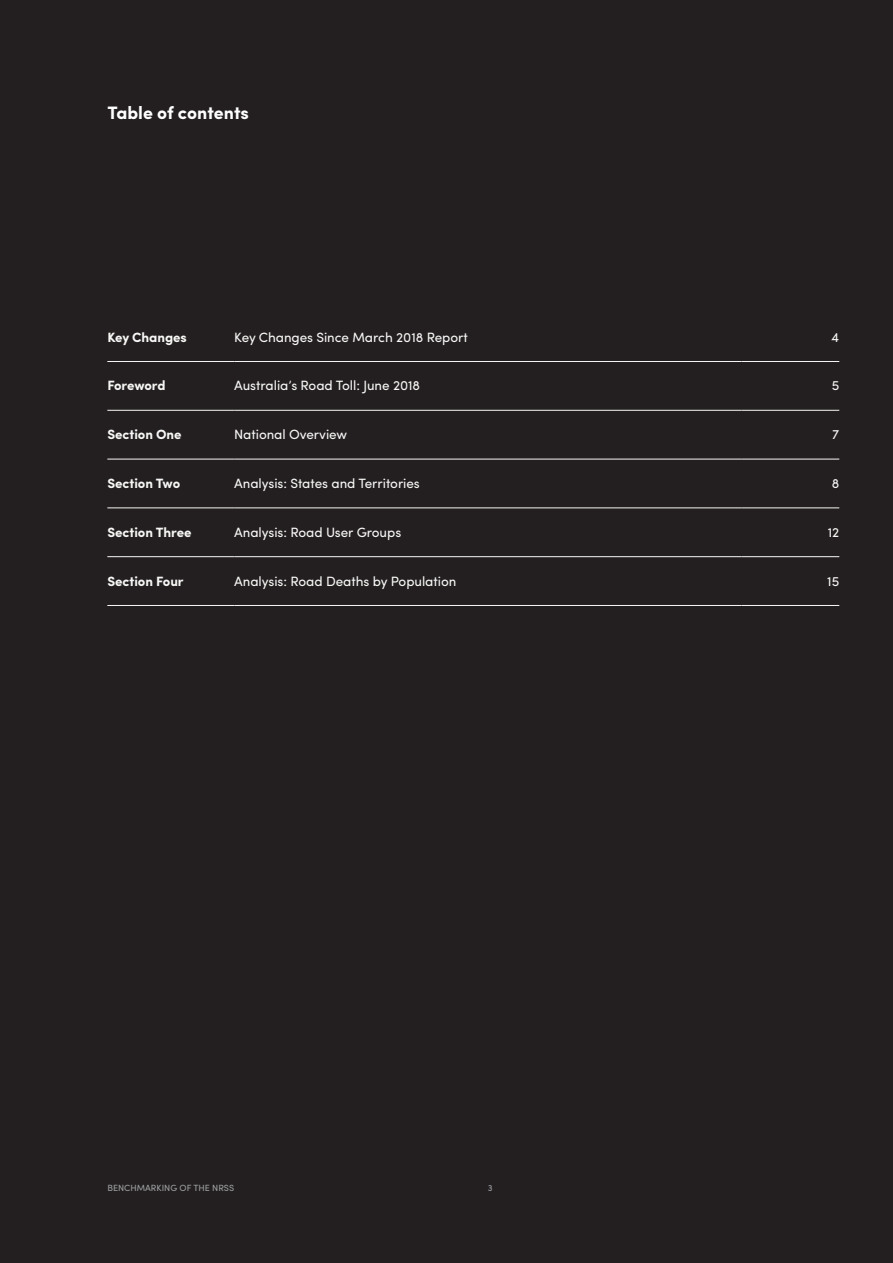
<style>
.page{position:relative;width:893px;height:1263px;background:#231f20}
.page>*{position:absolute;margin:0;border:0;box-sizing:border-box;transform-origin:0 0}
.Heading_1{font:700 18px "Sofia Pro";color:#fff}
.Heading_2{font:13.5px "Sofia Pro";letter-spacing:-.005em;color:#f7f7f5}
.Heading_2-2{font:700 13.5px "Sofia Pro";letter-spacing:-.005em;color:#f7f7f5}
.t1{font:9px "Sofia Pro";color:#9d9fa2}
</style>
<div class="page">
<hr style="left:107px;top:361px;width:127px;height:1px;background:#f7f7f5">
<hr style="left:107px;top:410px;width:127px;height:1px;background:#f7f7f5">
<hr style="left:107px;top:459px;width:127px;height:1px;background:#f7f7f5">
<hr style="left:107px;top:507px;width:127px;height:1px;background:#f7f7f5">
<hr style="left:107px;top:556px;width:127px;height:1px;background:#f7f7f5">
<hr style="left:107px;top:605px;width:127px;height:1px;background:#f7f7f5">
<hr style="left:234px;top:410px;width:508px;height:1px;background:#f7f7f5">
<hr style="left:234px;top:361px;width:508px;height:1px;background:#f7f7f5">
<hr style="left:234px;top:459px;width:508px;height:1px;background:#f7f7f5">
<hr style="left:234px;top:507px;width:508px;height:1px;background:#f7f7f5">
<hr style="left:234px;top:556px;width:508px;height:1px;background:#f7f7f5">
<hr style="left:234px;top:605px;width:508px;height:1px;background:#f7f7f5">
<hr style="left:742px;top:361px;width:97px;height:1px;background:#f7f7f5">
<hr style="left:742px;top:410px;width:97px;height:1px;background:#f7f7f5">
<hr style="left:742px;top:459px;width:97px;height:1px;background:#f7f7f5">
<hr style="left:742px;top:507px;width:97px;height:1px;background:#f7f7f5">
<hr style="left:742px;top:556px;width:97px;height:1px;background:#f7f7f5">
<hr style="left:742px;top:605px;width:97px;height:1px;background:#f7f7f5">
<p class="Heading_1" style="left:107px;top:99px;width:143px">Table of contents</p>
<p class="Heading_2-2" style="left:107px;top:327px;width:81px">Key Changes</p>
<p class="Heading_2-2" style="left:107px;top:375px;width:60px">Foreword</p>
<p class="Heading_2-2" style="left:107px;top:424px;width:76px">Section One</p>
<p class="Heading_2-2" style="left:107px;top:473px;width:74px">Section Two</p>
<p class="Heading_2-2" style="left:107px;top:522px;width:86px">Section Three</p>
<p class="Heading_2-2" style="left:107px;top:570px;width:78px">Section Four</p>
<p class="Heading_2" style="left:234px;top:327px;width:235px">Key Changes Since March 2018 Report</p>
<p class="Heading_2" style="left:234px;top:376px;width:188px">Australia’s Road Toll: June 2018</p>
<p class="Heading_2" style="left:234px;top:424px;width:114px">National Overview</p>
<p class="Heading_2" style="left:234px;top:473px;width:187px">Analysis: States and Territories</p>
<p class="Heading_2" style="left:234px;top:522px;width:169px">Analysis: Road User Groups</p>
<p class="Heading_2" style="left:234px;top:571px;width:224px">Analysis: Road Deaths by Population</p>
<p class="t1" style="left:107px;top:1181px;width:128px">BENCHMARKING OF THE NRSS</p>
<p class="t1" style="left:488px;top:1181px;width:6px">3</p>
<p class="Heading_2" style="left:831px;top:327px;width:9px">4</p>
<p class="Heading_2" style="left:832px;top:376px;width:9px">5</p>
<p class="Heading_2" style="left:832px;top:424px;width:9px">7</p>
<p class="Heading_2" style="left:832px;top:473px;width:9px">8</p>
<p class="Heading_2" style="left:828px;top:522px;width:13px">12</p>
<p class="Heading_2" style="left:827px;top:571px;width:14px">15</p>
</div>
